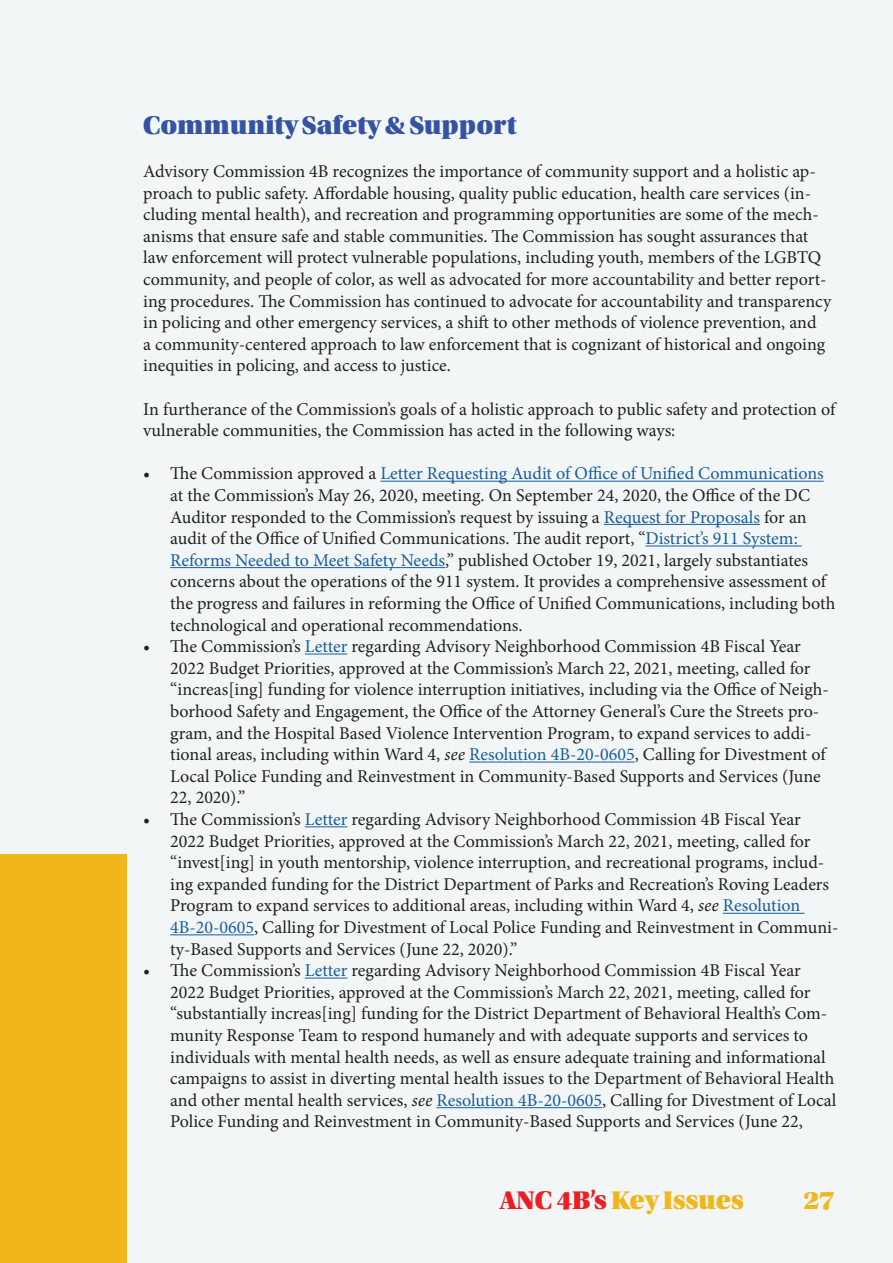
<style>
.page{position:relative;width:893px;height:1263px;background:#f3f6f7}
.page>*{position:absolute;margin:0;border:0;box-sizing:border-box;transform-origin:0 0}
.Page_Detail{font:27px "Utopia Std Black Headline";color:#3553a3}
.Page_Detail-2{font:27px "Utopia Std Black Headline";color:#f1b61b}
.t1{font:18px/21.6px "Minion Pro";color:#231f20}
.s1{color:#175d9e}
.s2{font-family:"Minion Variable Concept";font-style:italic}
.s3{color:#ee1d23}
</style>
<div class="page">
<div style="left:0;top:854px;width:127px;height:409px;background:#f1b61b"></div>
<hr style="left:380px;top:481px;width:444px;height:1px;background:#175d9e">
<hr style="left:604px;top:524px;width:156px;height:1px;background:#175d9e">
<hr style="left:645px;top:545px;width:157px;height:1px;background:#175d9e">
<hr style="left:170px;top:567px;width:275px;height:1px;background:#175d9e">
<hr style="left:305px;top:653px;width:42px;height:1px;background:#175d9e">
<hr style="left:469px;top:761px;width:166px;height:1px;background:#175d9e">
<hr style="left:305px;top:826px;width:42px;height:1px;background:#175d9e">
<hr style="left:723px;top:913px;width:81px;height:1px;background:#175d9e">
<hr style="left:170px;top:934px;width:84px;height:1px;background:#175d9e">
<hr style="left:305px;top:977px;width:42px;height:1px;background:#175d9e">
<hr style="left:436px;top:1107px;width:166px;height:1px;background:#175d9e">
<p class="Page_Detail" style="left:143px;top:111px;width:375px">Community Safety &amp; Support</p>
<p class="t1" style="left:143px;top:160px;width:690px">Advisory Commission 4B recognizes the importance of community support and a holistic ap&shy;proach to public safety. Affordable housing, quality public education, health care services (in&shy;cluding mental health), and recreation and programming opportunities are some of the mech&shy;anisms that ensure safe and stable communities. The Commission has sought assurances that law enforcement will protect vulnerable populations, including youth, members of the LGBTQ community, and people of color, as well as advocated for more accountability and better report&shy;ing procedures. The Commission has continued to advocate for accountability and transparency in policing and other emergency services, a shift to other methods of violence prevention, and<br>a community-centered approach to law enforcement that is cognizant of historical and ongoing inequities in policing, and access to justice.</p>
<p class="t1" style="left:143px;top:398px;width:694px">In furtherance of the Commission’s goals of a holistic approach to public safety and protection of vulnerable communities, the Commission has acted in the following ways:</p>
<p class="t1" style="left:170px;top:463px;width:667px;text-indent:-27px">• The Commission approved a <span class="s1">Letter Requesting Audit of Office of Unified Communications </span>at the Commission’s May 26, 2020, meeting. On September 24, 2020, the Office of the DC Auditor responded to the Commission’s request by issuing a <span class="s1">Request for Proposals</span> for an audit of the Office of Unified Communications. The audit report, “<span class="s1">District’s 911 System:<br>Reforms Needed to Meet Safety Needs</span>,” published October 19, 2021, largely substantiates concerns about the operations of the 911 system. It provides a comprehensive assessment of the progress and failures in reforming the Office of Unified Communications, including both technological and operational recommendations.</p>
<p class="t1" style="left:170px;top:636px;width:660px;text-indent:-27px">• The Commission’s <span class="s1">Letter</span> regarding Advisory Neighborhood Commission 4B Fiscal Year 2022 Budget Priorities, approved at the Commission’s March 22, 2021, meeting, called for “increas[ing] funding for violence interruption initiatives, including via the Office of Neigh&shy;borhood Safety and Engagement, the Office of the Attorney General’s Cure the Streets pro&shy;gram, and the Hospital Based Violence Intervention Program, to expand services to addi&shy;tional areas, including within Ward 4, <span class="s2">see</span> <span class="s1">Resolution 4B-20-0605</span>, Calling for Divestment of Local Police Funding and Reinvestment in Community-Based Supports and Services (June 22, 2020).”</p>
<p class="t1" style="left:170px;top:808px;width:670px;text-indent:-27px">• The Commission’s <span class="s1">Letter</span> regarding Advisory Neighborhood Commission 4B Fiscal Year 2022 Budget Priorities, approved at the Commission’s March 22, 2021, meeting, called for “invest[ing] in youth mentorship, violence interruption, and recreational programs, includ&shy;ing expanded funding for the District Department of Parks and Recreation’s Roving Leaders Program to expand services to additional areas, including within Ward 4, <span class="s2">see</span> <span class="s1">Resolution 4B-20-0605</span>, Calling for Divestment of Local Police Funding and Reinvestment in Communi&shy;ty-Based Supports and Services (June 22, 2020).”</p>
<p class="t1" style="left:170px;top:960px;width:668px;text-indent:-27px">• The Commission’s <span class="s1">Letter</span> regarding Advisory Neighborhood Commission 4B Fiscal Year 2022 Budget Priorities, approved at the Commission’s March 22, 2021, meeting, called for “substantially increas[ing] funding for the District Department of Behavioral Health’s Com&shy;munity Response Team to respond humanely and with adequate supports and services to individuals with mental health needs, as well as ensure adequate training and informational campaigns to assist in diverting mental health issues to the Department of Behavioral Health and other mental health services, <span class="s2">see</span> <span class="s1">Resolution 4B-20-0605</span>, Calling for Divestment of Local Police Funding and Reinvestment in Community-Based Supports and Services (June 22,</p>
<p class="Page_Detail-2" style="left:500px;top:1186px;width:245px"><span class="s3">ANC 4B’s</span> Key Issues</p>
<h1 class="Page_Detail-2" style="left:803px;top:1186px;width:33px">27</h1>
</div>
